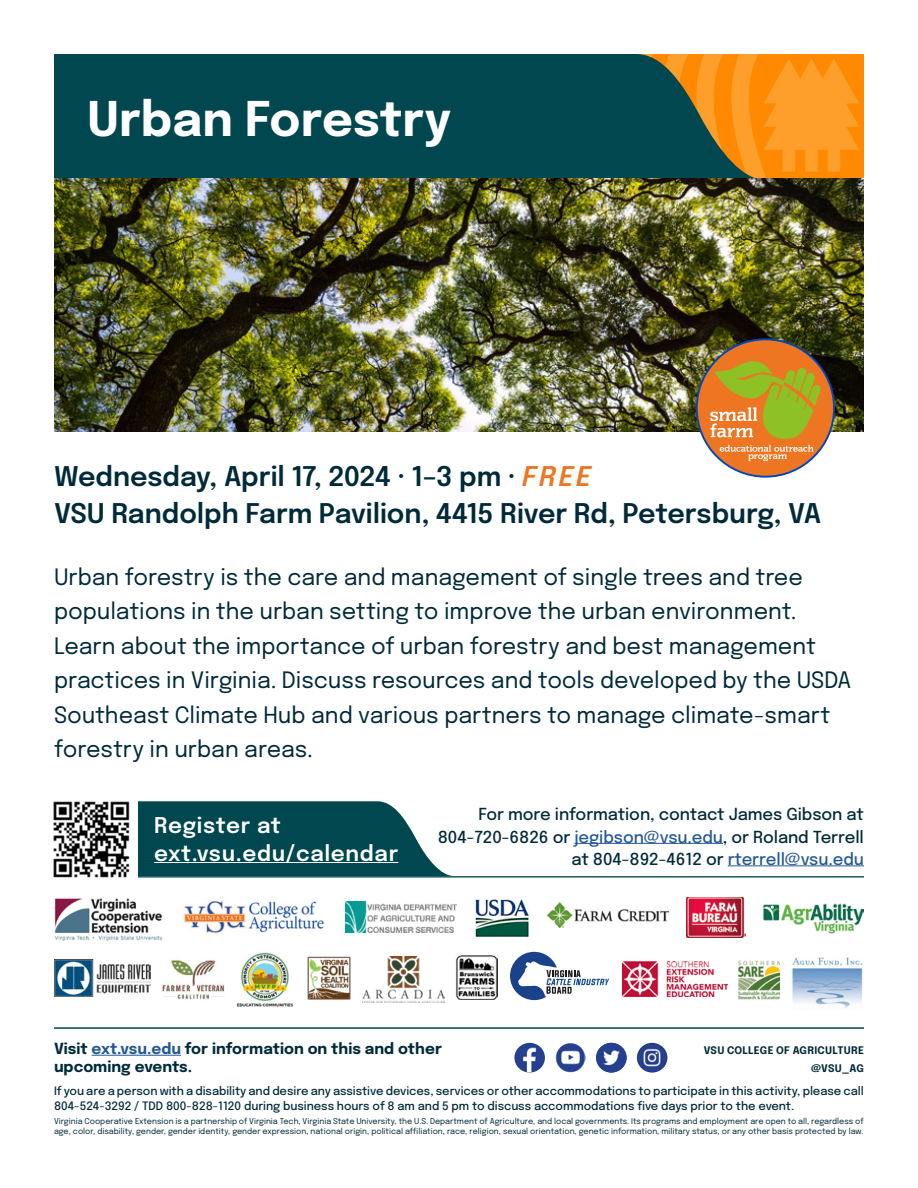
<style>
.page{position:relative;width:918px;height:1188px;background:#fff}
.page>*{position:absolute;margin:0;border:0;box-sizing:border-box;transform-origin:0 0}
.t1{font:700 47.55px "Epilogue";color:#fff}
.t2{font:600 27px "Epilogue";letter-spacing:-.005em;color:#002a3a}
.Flyer_Text{font:22.5px/34.5px "Epilogue";color:#002a3a}
.t3{font:600 21.6px/28.3px "Epilogue";letter-spacing:.03em;color:#fff}
.MORE_INFO{font:500 16.5px/22.5px "Epilogue";letter-spacing:-.005em;color:#002a3a;text-align:right}
.STILL_MORE_INFO{font:700 15.3px/18px "Epilogue";color:#002a3a}
.INDICIA_1{font:500 11.55px/15px "Epilogue";letter-spacing:-.005em;color:#002a3a}
.COLLEGE_OF_AG{font:700 10.35px "Epilogue";letter-spacing:.025em;color:#002a3a}
.INDICIA_2{font:7.95px/9.8px "Epilogue";color:#002a3a}
.s1{font-style:italic;color:#ee7623}
.s2{color:#245897}
</style>
<div class="page">
<svg style="left:765px;top:54px;width:99px;height:124px;background:#ff9619"></svg>
<svg style="left:138px;top:801px;width:314px;height:75px;background:#1e5d65"></svg>
<hr style="left:138px;top:876px;width:726px;height:2px;background:#004750">
<svg style="left:54px;top:54px;width:711px;height:124px;background:#174d4a"></svg>
<hr style="left:54px;top:1027px;width:810px;height:2px;background:#004750">
<img style="left:54px;top:178px;width:810px;height:254px">
<div style="left:697px;top:339px;width:137px;height:138px;background:#ee7623;border-radius:50%"></div>
<svg style="left:710px;top:361px;width:111px;height:100px"></svg>
<hr style="left:154px;top:862px;width:244px;height:1px;background:#fff">
<hr style="left:574px;top:843px;width:149px;height:1px;background:#245897">
<hr style="left:728px;top:866px;width:136px;height:1px;background:#245897">
<img style="left:53px;top:801px;width:77px;height:77px">
<img style="left:54px;top:898px;width:109px;height:43px">
<img style="left:183px;top:900px;width:141px;height:34px">
<img style="left:345px;top:901px;width:111px;height:32px">
<img style="left:475px;top:899px;width:55px;height:38px">
<img style="left:548px;top:902px;width:120px;height:25px">
<img style="left:687px;top:897px;width:58px;height:40px">
<img style="left:763px;top:904px;width:100px;height:30px">
<img style="left:54px;top:960px;width:96px;height:37px">
<img style="left:162px;top:959px;width:63px;height:41px">
<img style="left:236px;top:952px;width:57px;height:55px">
<img style="left:307px;top:956px;width:44px;height:44px">
<img style="left:363px;top:957px;width:81px;height:45px">
<img style="left:456px;top:955px;width:41px;height:44px">
<svg style="left:510px;top:952px;width:99px;height:48px"></svg>
<img style="left:623px;top:961px;width:104px;height:36px">
<img style="left:739px;top:960px;width:41px;height:40px">
<img style="left:792px;top:957px;width:71px;height:51px">
<hr style="left:92px;top:1055px;width:89px;height:1px;background:#245897">
<img style="left:514px;top:1043px;width:31px;height:30px;border-radius:15px">
<img style="left:555px;top:1043px;width:31px;height:30px;border-radius:15px">
<img style="left:596px;top:1043px;width:31px;height:30px;border-radius:15px">
<img style="left:637px;top:1043px;width:30px;height:30px;border-radius:15px">
<h1 class="t1" style="left:87px;top:83px;width:366px">Urban Forestry</h1>
<h2 class="t2" style="left:54px;top:456px;width:539px">Wednesday, April 17, 2024 · 1–3 pm · <span class="s1">FREE</span></h2>
<h2 class="t2" style="left:54px;top:493px;width:769px">VSU Randolph Farm Pavilion, 4415 River Rd, Petersburg, VA</h2>
<p class="Flyer_Text" style="left:54px;top:558px;width:799px">Urban forestry is the care and management of single trees and tree populations in the urban setting to improve the urban environment.<br>Learn about the importance of urban forestry and best management practices in Virginia. Discuss resources and tools developed by the USDA Southeast Climate Hub and various partners to manage climate-smart forestry in urban areas.</p>
<h3 class="t3" style="left:154px;top:810px;width:246px">Register at ext.vsu.edu/calendar</h3>
<p class="MORE_INFO" style="left:438px;top:802px;width:428px">For more information, contact James Gibson at<br>804-720-6826 or <span class="s2">jegibson@vsu.edu</span>, or Roland Terrell at 804-892-4612 or <span class="s2">rterrell@vsu.edu</span></p>
<p class="STILL_MORE_INFO" style="left:54px;top:1039px;width:390px">Visit <span class="s2">ext.vsu.edu</span> for information on this and other upcoming events.</p>
<p class="COLLEGE_OF_AG" style="left:704px;top:1043px;width:162px">VSU COLLEGE OF AGRICULTURE</p>
<p class="COLLEGE_OF_AG" style="left:811px;top:1061px;width:54px">@VSU_AG</p>
<p class="INDICIA_1" style="left:54px;top:1082px;width:811px">If you are a person with a disability and desire any assistive devices, services or other accommodations to participate in this activity, please call<br>804-524-3292 / TDD 800-828-1120 during business hours of 8 am and 5 pm to discuss accommodations five days prior to the event.</p>
<p class="INDICIA_2" style="left:54px;top:1116px;width:811px">Virginia Cooperative Extension is a partnership of Virginia Tech, Virginia State University, the U.S. Department of Agriculture, and local governments. Its programs and employment are open to all, regardless of age, color, disability, gender, gender identity, gender expression, national origin, political affiliation, race, religion, sexual orientation, genetic information, military status, or any other basis protected by law.</p>
</div>
